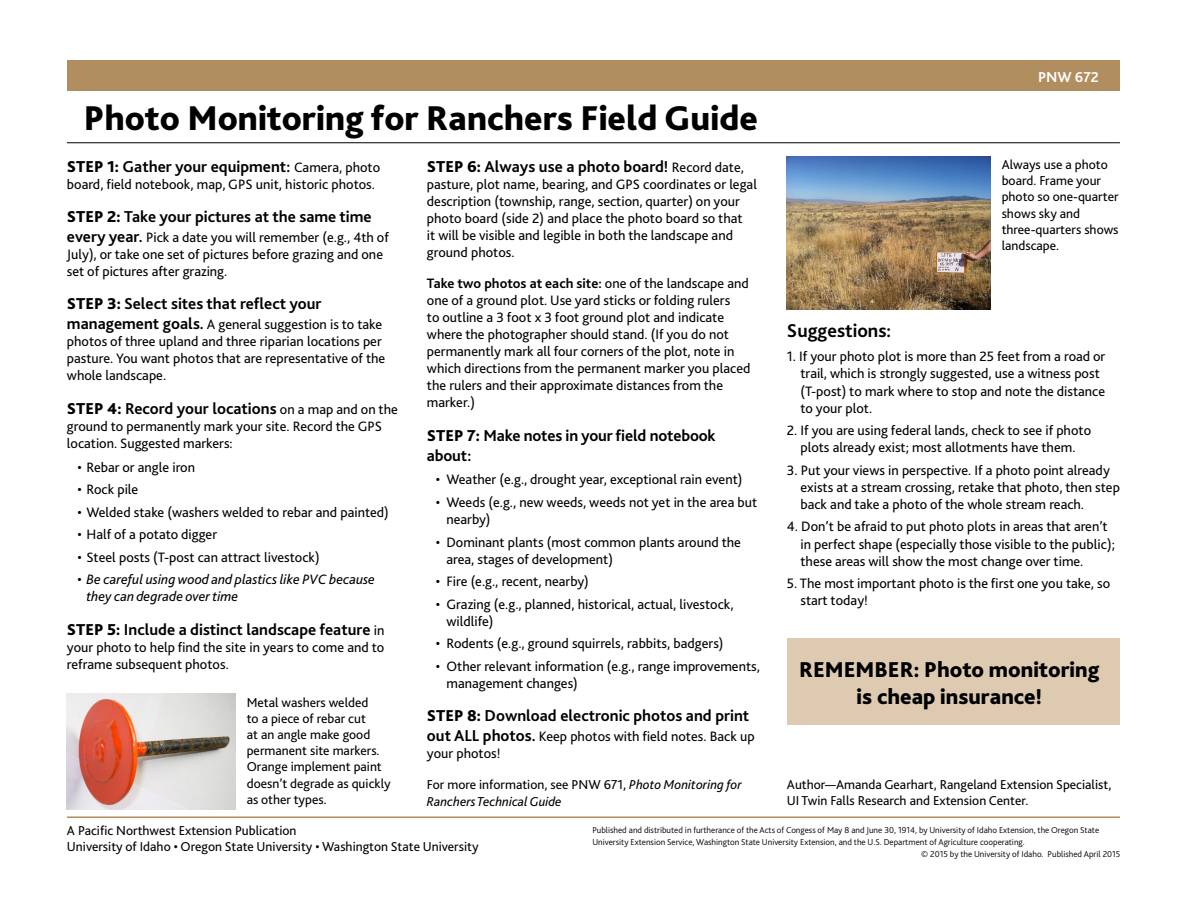
<style>
.page{position:relative;width:1188px;height:918px;background:#fff}
.page>*{position:absolute;margin:0;border:0;box-sizing:border-box;transform-origin:0 0}
.t1{font:800 36px "Bliss 2";color:#000}
.t2{font:800 22.5px/27px "Bliss 2";color:#000;text-align:center}
.t3{font:700 19.5px "Bliss 2";color:#000}
.t4{font:700 16.5px/19.8px "Bliss 2";color:#000}
.t5{font:700 15px "Bliss 2";color:#fff}
.t6{font:14.25px/17.1px "Bliss 2";color:#000}
.t7{font:italic 14.25px/17.1px "Bliss 2";color:#000}
.t8{font:13.5px/16.2px "Bliss 2";color:#000}
.t9{font:italic 13.5px/16.2px "Bliss 2";color:#000}
.t10{font:300 9px "Bliss 2";color:#000}
.s1{font-weight:800}
.s2{font-weight:400;font-size:14.25px}
.s3{font-weight:700;font-size:16.5px}
.s4{font-weight:700}
.s5{font-style:normal}
</style>
<div class="page">
<div style="left:67px;top:60px;width:1053px;height:30px;background:#b18e5f"></div>
<hr style="left:67px;top:142px;width:1053px;height:1px;background:#000">
<img style="left:787px;top:157px;width:204px;height:152px">
<img style="left:67px;top:693px;width:169px;height:117px">
<hr style="left:67px;top:816px;width:1053px;height:2px;background:#b18e5f">
<div style="left:787px;top:638px;width:333px;height:87px;background:#decab0"></div>
<h1 class="t1" style="left:84px;top:95px;width:676px">Photo Monitoring for Ranchers Field Guide</h1>
<p class="t4" style="left:67px;top:156px;width:315px"><span class="s1">STEP 1:</span> Gather your equipment: <span class="s2">Camera, photo</span></p>
<p class="t6" style="left:67px;top:175px;width:310px">board, field notebook, map, GPS unit, historic photos.</p>
<p class="t4" style="left:67px;top:206px;width:306px"><span class="s1">STEP 2:</span> Take your pictures at the same time</p>
<p class="t6" style="left:67px;top:228px;width:323px"><span class="s3">every year.</span> Pick a date you will remember (e.g., 4th of<br>July), or take one set of pictures before grazing and one set of pictures after grazing.</p>
<p class="t4" style="left:67px;top:294px;width:256px"><span class="s1">STEP 3:</span> Select sites that reflect your</p>
<p class="t6" style="left:67px;top:316px;width:320px"><span class="s3">management goals.</span> A general suggestion is to take photos of three upland and three riparian locations per pasture. You want photos that are representative of the whole landscape.</p>
<p class="t4" style="left:67px;top:398px;width:332px"><span class="s1">STEP 4:</span> Record your locations <span class="s2">on a map and on the</span></p>
<p class="t6" style="left:67px;top:417px;width:317px">ground to permanently mark your site. Record the GPS location. Suggested markers:</p>
<p class="t6" style="left:77px;top:458px;width:119px">• Rebar or angle iron</p>
<p class="t6" style="left:77px;top:481px;width:62px">• Rock pile</p>
<p class="t6" style="left:77px;top:503px;width:313px">• Welded stake (washers welded to rebar and painted)</p>
<p class="t6" style="left:77px;top:526px;width:141px">• Half of a potato digger</p>
<p class="t6" style="left:77px;top:548px;width:244px">• Steel posts (T-post can attract livestock)</p>
<p class="t7" style="left:86px;top:571px;width:290px;text-indent:-9px">• Be careful using wood and plastics like PVC because they can degrade over time</p>
<p class="t4" style="left:67px;top:619px;width:319px"><span class="s1">STEP 5:</span> Include a distinct landscape feature <span class="s2">in</span></p>
<p class="t6" style="left:67px;top:638px;width:319px">your photo to help find the site in years to come and to reframe subsequent photos.</p>
<p class="t8" style="left:247px;top:694px;width:145px">Metal washers welded<br>to a piece of rebar cut<br>at an angle make good permanent site markers.<br>Orange implement paint doesn’t degrade as quickly as other types.</p>
<p class="t4" style="left:427px;top:156px;width:318px"><span class="s1">STEP 6:</span> Always use a photo board! <span class="s2">Record date,</span></p>
<p class="t6" style="left:427px;top:175px;width:332px">pasture, plot name, bearing, and GPS coordinates or legal description (township, range, section, quarter) on your photo board (side 2) and place the photo board so that<br>it will be visible and legible in both the landscape and ground photos.</p>
<p class="t6" style="left:427px;top:274px;width:325px"><span class="s4">Take two photos at each site:</span> one of the landscape and one of a ground plot. Use yard sticks or folding rulers<br>to outline a 3 foot x 3 foot ground plot and indicate where the photographer should stand. (If you do not permanently mark all four corners of the plot, note in which directions from the permanent marker you placed the rulers and their approximate distances from the marker.)</p>
<p class="t4" style="left:427px;top:425px;width:290px"><span class="s1">STEP 7:</span> Make notes in your field notebook about:</p>
<p class="t6" style="left:436px;top:471px;width:308px">• Weather (e.g., drought year, exceptional rain event)</p>
<p class="t6" style="left:446px;top:493px;width:312px;text-indent:-11px">• Weeds (e.g., new weeds, weeds not yet in the area but nearby)</p>
<p class="t6" style="left:446px;top:533px;width:296px;text-indent:-11px">• Dominant plants (most common plants around the area, stages of development)</p>
<p class="t6" style="left:436px;top:573px;width:154px">• Fire (e.g., recent, nearby)</p>
<p class="t6" style="left:446px;top:595px;width:289px;text-indent:-11px">• Grazing (e.g., planned, historical, actual, livestock, wildlife)</p>
<p class="t6" style="left:436px;top:635px;width:289px">• Rodents (e.g., ground squirrels, rabbits, badgers)</p>
<p class="t6" style="left:446px;top:657px;width:315px;text-indent:-11px">• Other relevant information (e.g., range improvements, management changes)</p>
<p class="t4" style="left:427px;top:705px;width:324px"><span class="s1">STEP 8:</span> Download electronic photos and print</p>
<p class="t6" style="left:427px;top:727px;width:329px"><span class="s3">out ALL photos.</span> Keep photos with field notes. Back up your photos!</p>
<p class="t9" style="left:427px;top:776px;width:316px"><span class="s5">For more information, see PNW 671,</span> Photo Monitoring for<br>Ranchers Technical Guide</p>
<p class="t5" style="left:1038px;top:67px;width:62px">PNW 672</p>
<p class="t8" style="left:1002px;top:156px;width:118px">Always use a photo board. Frame your photo so one-quarter shows sky and three-quarters shows landscape.</p>
<h3 class="t3" style="left:787px;top:319px;width:106px">Suggestions:</h3>
<p class="t6" style="left:800px;top:348px;width:306px;text-indent:-13px">1. If your photo plot is more than 25 feet from a road or trail, which is strongly suggested, use a witness post (T-post) to mark where to stop and note the distance to your plot.</p>
<p class="t6" style="left:787px;top:421px;width:306px;text-align:center">2. If you are using federal lands, check to see if photo plots already exist; most allotments have them.</p>
<p class="t6" style="left:800px;top:461px;width:321px;text-indent:-13px">3. Put your views in perspective. If a photo point already exists at a stream crossing, retake that photo, then step back and take a photo of the whole stream reach.</p>
<p class="t6" style="left:800px;top:518px;width:316px;text-indent:-13px">4. Don’t be afraid to put photo plots in areas that aren’t in perfect shape (especially those visible to the public); these areas will show the most change over time.</p>
<p class="t6" style="left:800px;top:574px;width:311px;text-indent:-13px">5. The most important photo is the first one you take, so start today!</p>
<h2 class="t2" style="left:799px;top:655px;width:302px">REMEMBER: Photo monitoring is cheap insurance!</h2>
<p class="t8" style="left:787px;top:776px;width:326px">Author—Amanda Gearhart, Rangeland Extension Specialist,<br>UI Twin Falls Research and Extension Center.</p>
<p class="t8" style="left:67px;top:822px;width:413px">A Pacific Northwest Extension Publication<br>University of Idaho • Oregon State University • Washington State University</p>
<p class="t10" style="left:592px;top:824px;width:508px">Published and distributed in furtherance of the Acts of Congess of May 8 and June 30, 1914, by University of Idaho Extension, the Oregon State</p>
<p class="t10" style="left:592px;top:836px;width:434px">University Extension Service, Washington State University Extension, and the U.S. Department of Agriculture cooperating.</p>
<p class="t10" style="left:921px;top:848px;width:201px">© 2015 by the University of Idaho. Published April 2015</p>
</div>
